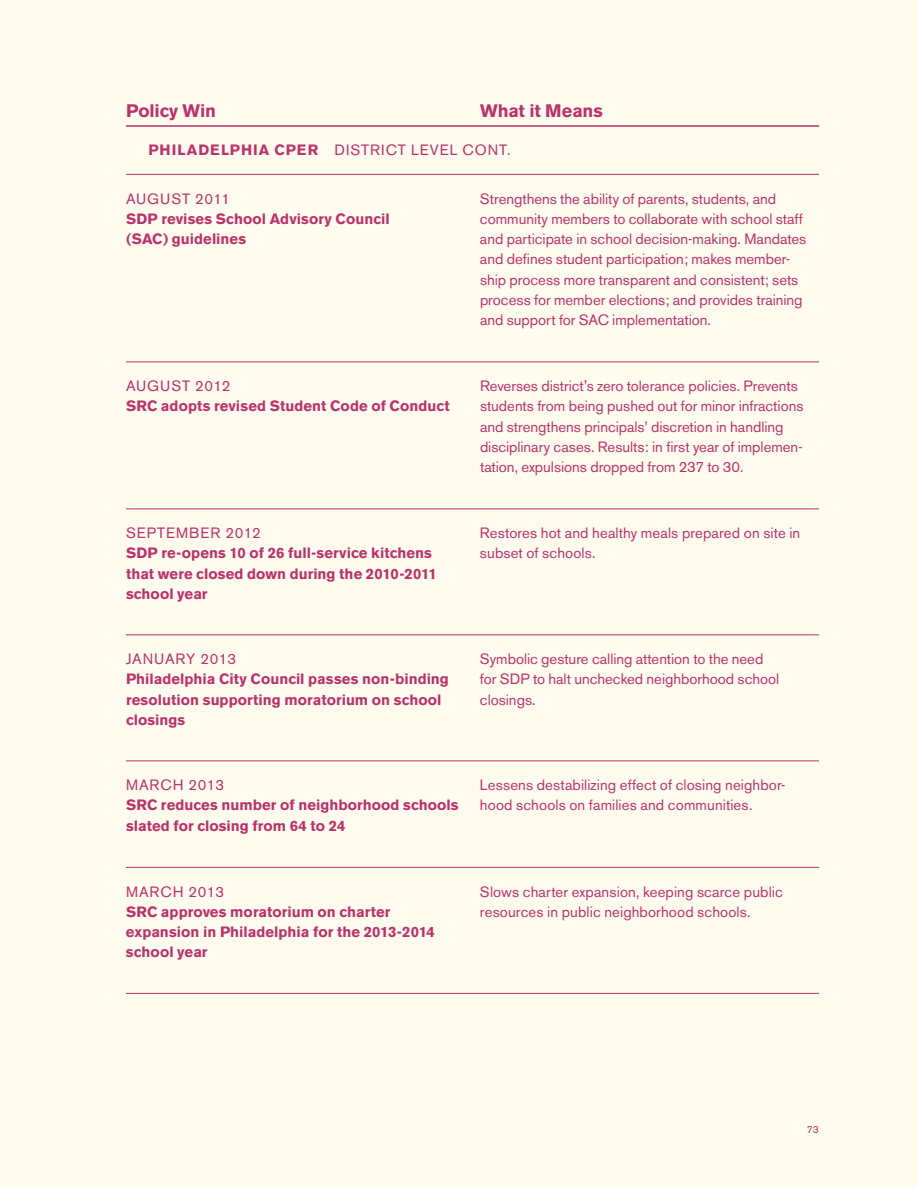
<style>
.page{position:relative;width:918px;height:1188px;background:#fffbef}
.page>*{position:absolute;margin:0;border:0;box-sizing:border-box;transform-origin:0 0}
.t1{font:700 18px "Akzidenz Grotesk BE";letter-spacing:-.005em;color:#ba336a}
.t2{font:14.85px/20.2px "Akzidenz Grotesk BE";color:#ba336a}
.t3{font:700 14.85px/20.2px "Akzidenz Grotesk BE";letter-spacing:.005em;color:#ba336a}
.t4{font:14.85px "Akzidenz Grotesk BE";letter-spacing:.065em;color:#ba336a}
.t5{font:14.85px "Akzidenz Grotesk BE";letter-spacing:.06em;color:#ba336a}
.t6{font:14.85px "Akzidenz Grotesk BE";letter-spacing:.05em;color:#ba336a}
.t7{font:14.85px "Akzidenz Grotesk BE";letter-spacing:.045em;color:#ba336a}
.t8{font:10.35px "Akzidenz Grotesk BQ";color:#ba336a}
.s1{font-weight:700}
</style>
<div class="page">
<hr style="left:126px;top:174px;width:354px;height:1px;background:#ba336a">
<hr style="left:480px;top:174px;width:339px;height:1px;background:#ba336a">
<hr style="left:126px;top:362px;width:354px;height:1px;background:#ba336a">
<hr style="left:480px;top:362px;width:339px;height:1px;background:#ba336a">
<hr style="left:126px;top:508px;width:354px;height:1px;background:#ba336a">
<hr style="left:480px;top:508px;width:339px;height:1px;background:#ba336a">
<hr style="left:126px;top:634px;width:354px;height:1px;background:#ba336a">
<hr style="left:480px;top:634px;width:339px;height:1px;background:#ba336a">
<hr style="left:126px;top:760px;width:354px;height:1px;background:#ba336a">
<hr style="left:480px;top:760px;width:339px;height:1px;background:#ba336a">
<hr style="left:126px;top:867px;width:354px;height:1px;background:#ba336a">
<hr style="left:480px;top:867px;width:339px;height:1px;background:#ba336a">
<hr style="left:126px;top:993px;width:354px;height:1px;background:#ba336a">
<hr style="left:480px;top:993px;width:339px;height:1px;background:#ba336a">
<hr style="left:126px;top:125px;width:354px;height:2px;background:#ba336a">
<hr style="left:480px;top:125px;width:339px;height:2px;background:#ba336a">
<p class="t1" style="left:126px;top:100px;width:92px">Policy Win</p>
<p class="t1" style="left:480px;top:100px;width:124px">What it Means</p>
<p class="t4" style="left:148px;top:141px;width:364px"><span class="s1">PHILADELPHIA CPER</span> DISTRICT LEVEL CONT.</p>
<p class="t6" style="left:126px;top:189px;width:106px">AUGUST 2011</p>
<p class="t3" style="left:126px;top:209px;width:265px">SDP revises School Advisory Council (SAC) guidelines</p>
<p class="t6" style="left:126px;top:377px;width:106px">AUGUST 2012</p>
<p class="t3" style="left:126px;top:396px;width:325px">SRC adopts revised Student Code of Conduct</p>
<p class="t5" style="left:126px;top:524px;width:136px">SEPTEMBER 2012</p>
<p class="t3" style="left:126px;top:543px;width:312px">SDP re-opens 10 of 26 full-service kitchens that were closed down during the 2010-2011 school year</p>
<p class="t7" style="left:126px;top:650px;width:112px">JANUARY 2013</p>
<p class="t3" style="left:126px;top:669px;width:324px">Philadelphia City Council passes non-binding resolution supporting moratorium on school closings</p>
<p class="t5" style="left:126px;top:776px;width:100px">MARCH 2013</p>
<p class="t3" style="left:126px;top:795px;width:334px">SRC reduces number of neighborhood schools slated for closing from 64 to 24</p>
<p class="t5" style="left:126px;top:882px;width:100px">MARCH 2013</p>
<p class="t3" style="left:126px;top:902px;width:310px">SRC approves moratorium on charter expansion in Philadelphia for the 2013-2014 school year</p>
<p class="t2" style="left:480px;top:188px;width:328px">Strengthens the ability of parents, students, and community members to collaborate with school staff and participate in school decision-making. Mandates and defines student participation; makes member&shy;ship process more transparent and consistent; sets process for member elections; and provides training and support for SAC implementation.</p>
<p class="t2" style="left:480px;top:376px;width:325px">Reverses district's zero tolerance policies. Prevents students from being pushed out for minor infractions and strengthens principals’ discretion in handling disciplinary cases. Results: in first year of implemen&shy;tation, expulsions dropped from 237 to 30.</p>
<p class="t2" style="left:480px;top:523px;width:322px">Restores hot and healthy meals prepared on site in subset of schools.</p>
<p class="t2" style="left:480px;top:649px;width:301px">Symbolic gesture calling attention to the need for SDP to halt unchecked neighborhood school closings.</p>
<p class="t2" style="left:480px;top:775px;width:307px">Lessens destabilizing effect of closing neighbor&shy;hood schools on families and communities.</p>
<p class="t2" style="left:480px;top:881px;width:304px">Slows charter expansion, keeping scarce public resources in public neighborhood schools.</p>
<p class="t8" style="left:807px;top:1124px;width:14px">73</p>
</div>
